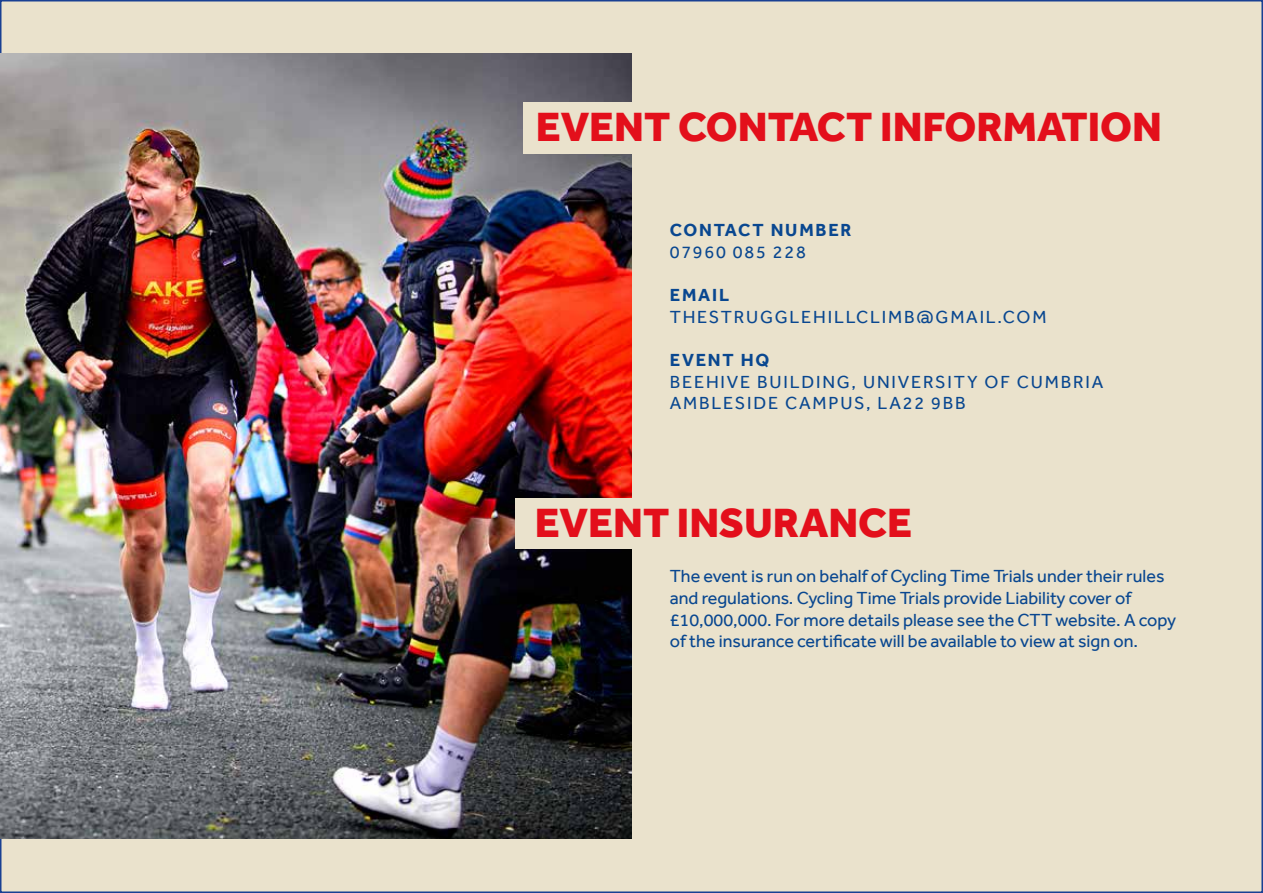
<style>
.page{position:relative;width:1263px;height:893px;background:#fff}
.page>*{position:absolute;margin:0;border:0;box-sizing:border-box;transform-origin:0 0}
.t1{font:800 42px "Effra";color:#e30f1b}
.t2{font:18px/21.6px "Effra";color:#094790}
.t3{font:18px/21.6px "Effra";letter-spacing:.1em;color:#094790}
.t4{font:700 18px "Effra";letter-spacing:.1em;color:#094790}
</style>
<div class="page">
<div style="left:1px;top:1px;width:1261px;height:891px;background:#eae2cc"></div>
<img style="left:0;top:53px;width:631px;height:786px">
<div style="left:523px;top:102px;width:340px;height:51px;background:#eae2cc"></div>
<div style="left:516px;top:499px;width:340px;height:50px;background:#eae2cc"></div>
<h1 class="t1" style="left:536px;top:102px;width:628px">EVENT CONTACT INFORMATION</h1>
<p class="t4" style="left:670px;top:220px;width:183px">CONTACT NUMBER</p>
<p class="t3" style="left:670px;top:241px;width:138px">07960 085 228</p>
<p class="t4" style="left:670px;top:284px;width:61px">EMAIL</p>
<p class="t3" style="left:670px;top:306px;width:378px">THESTRUGGLEHILLCLIMB@GMAIL.COM</p>
<p class="t4" style="left:670px;top:349px;width:101px">EVENT HQ</p>
<p class="t3" style="left:670px;top:370px;width:435px">BEEHIVE BUILDING, UNIVERSITY OF CUMBRIA<br>AMBLESIDE CAMPUS, LA22 9BB</p>
<h1 class="t1" style="left:535px;top:498px;width:379px">EVENT INSURANCE</h1>
<p class="t2" style="left:670px;top:565px;width:508px">The event is run on behalf of Cycling Time Trials under their rules and regulations. Cycling Time Trials provide Liability cover of £10,000,000. For more details please see the CTT website. A copy of the insurance certificate will be available to view at sign on.</p>
</div>
